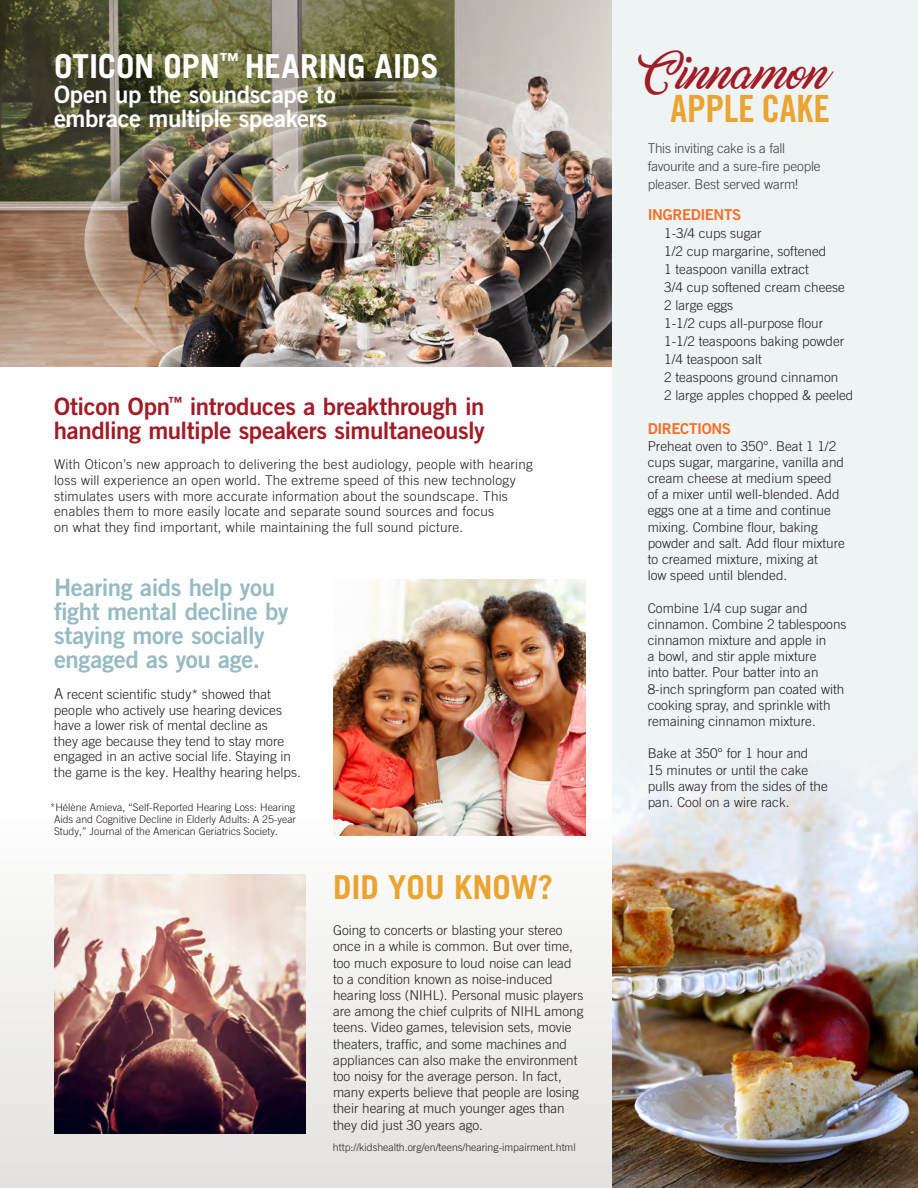
<style>
.page{position:relative;width:918px;height:1188px;background:#fff}
.page>*{position:absolute;margin:0;border:0;box-sizing:border-box;transform-origin:0 0}
.t1{font:37.5px "Trade Gothic LT Std Bd Cn 20";letter-spacing:-.005em;color:#eaa431}
.t2{font:37.5px "Marguerite";color:#a01c26}
.Oti_Header_25_29_whi{font:700 33px "Trade Gothic LT Std";letter-spacing:-.005em;color:#fff}
.t3{font:700 33px "Trade Gothic LT Std";color:#eaa431}
.t4{font:24px/24px "Trade Gothic LT Std Bd 2";letter-spacing:-.015em;color:#96bbc2}
.Head_31_37_Regular_l{font:24px/24px "Trade Gothic LT Std Bd 2";letter-spacing:-.015em;color:#a01c26}
.Oti_Subhead_20_26_wh{font:24px/24px "Trade Gothic LT Std Bd 2";letter-spacing:-.015em;color:#fff}
.t5{font:15px "Trade Gothic LT Std Bd 2";letter-spacing:-.025em;color:#f36f26}
.t6{font:300 13.5px/16.2px "Trade Gothic LT Std";color:#231f20}
.t7{font:300 13.5px/15.5px "Trade Gothic LT Std";letter-spacing:.02em;color:#231f20}
.t8{font:300 13.5px/18px "Trade Gothic LT Std";letter-spacing:-.01em;color:#3e3e3f}
.t9{font:300 10.5px/12.1px "Trade Gothic LT Std";color:#231f20;text-align:justify}
.s1{font-size:15px}
</style>
<div class="page">
<div style="left:0;top:807px;width:615px;height:381px;background:linear-gradient(to bottom,#fefefd,#e3e2de)"></div>
<div style="left:612px;top:0;width:306px;height:846px;background:#e8eff0"></div>
<img style="left:612px;top:774px;width:306px;height:414px">
<img style="left:333px;top:579px;width:252px;height:256px">
<img style="left:54px;top:875px;width:252px;height:259px">
<img style="left:0;top:0;width:612px;height:366px">
<p class="Oti_Header_25_29_whi" style="left:54px;top:46px;width:386px">OTICON OPN<sup>™</sup> HEARING AIDS</p>
<p class="Oti_Subhead_20_26_wh" style="left:54px;top:82px;width:283px">Open up the soundscape to embrace multiple speakers</p>
<p class="Head_31_37_Regular_l" style="left:54px;top:394px;width:432px">Oticon Opn<sup>™</sup> introduces a breakthrough in handling multiple speakers simultaneously</p>
<p class="t7" style="left:54px;top:457px;width:480px">With Oticon’s new approach to delivering the best audiology, people with hearing loss will experience an open world. The extreme speed of this new technology stimulates users with more accurate information about the soundscape. This enables them to more easily locate and separate sound sources and focus<br>on what they find important, while maintaining the full sound picture.</p>
<p class="t4" style="left:54px;top:575px;width:236px">Hearing aids help you fight mental decline by staying more socially engaged as you age.</p>
<p class="t6" style="left:54px;top:686px;width:248px;line-height:15.6px"><span class="s1">A</span> recent scientific study* showed that people who actively use hearing devices have a lower risk of mental decline as<br>they age because they tend to stay more engaged in an active social life. Staying in the game is the key. Healthy hearing helps.</p>
<p class="t9" style="left:54px;top:801px;width:244px;text-indent:-4px">*Hélène Amieva, “Self-Reported Hearing Loss: Hearing Aids and Cognitive Decline in Elderly Adults: A 25-year Study,” Journal of the American Geriatrics Society.</p>
<p class="t3" style="left:333px;top:867px;width:222px">DID YOU KNOW?</p>
<p class="t6" style="left:333px;top:922px;width:252px">Going to concerts or blasting your stereo once in a while is common. But over time, too much exposure to loud noise can lead to a condition known as noise-induced hearing loss (NIHL). Personal music players are among the chief culprits of NIHL among teens. Video games, television sets, movie theaters, traffic, and some machines and appliances can also make the environment too noisy for the average person. In fact, many experts believe that people are losing their hearing at much younger ages than they did just 30 years ago.</p>
<p class="t9" style="left:333px;top:1141px;width:244px">http://kidshealth.org/en/teens/hearing-impairment.html</p>
<p class="t2" style="left:648px;top:54px;width:181px">Cinnamon</p>
<p class="t1" style="left:670px;top:86px;width:161px">APPLE CAKE</p>
<p class="t8" style="left:648px;top:139px;width:174px">This inviting cake is a fall favourite and a sure-fire people pleaser. Best served warm!</p>
<p class="t5" style="left:648px;top:205px;width:95px">INGREDIENTS</p>
<p class="t6" style="left:664px;top:225px;width:99px">1-3/4 cups sugar</p>
<p class="t6" style="left:664px;top:243px;width:164px">1/2 cup margarine, softened</p>
<p class="t6" style="left:664px;top:261px;width:146px">1 teaspoon vanilla extract</p>
<p class="t6" style="left:664px;top:279px;width:182px">3/4 cup softened cream cheese</p>
<p class="t6" style="left:664px;top:297px;width:70px">2 large eggs</p>
<p class="t6" style="left:664px;top:315px;width:161px">1-1/2 cups all-purpose flour</p>
<p class="t6" style="left:664px;top:333px;width:182px">1-1/2 teaspoons baking powder</p>
<p class="t6" style="left:664px;top:351px;width:99px">1/4 teaspoon salt</p>
<p class="t6" style="left:664px;top:369px;width:176px">2 teaspoons ground cinnamon</p>
<p class="t6" style="left:664px;top:387px;width:191px">2 large apples chopped &amp; peeled</p>
<p class="t5" style="left:648px;top:420px;width:85px">DIRECTIONS</p>
<p class="t6" style="left:648px;top:437px;width:199px">Preheat oven to 350°. Beat 1 1/2 cups sugar, margarine, vanilla and cream cheese at medium speed of a mixer until well-blended. Add eggs one at a time and continue mixing. Combine flour, baking powder and salt. Add flour mixture to creamed mixture, mixing at<br>low speed until blended.</p>
<p class="t6" style="left:648px;top:599px;width:200px">Combine 1/4 cup sugar and cinnamon. Combine 2 tablespoons cinnamon mixture and apple in<br>a bowl, and stir apple mixture<br>into batter. Pour batter into an<br>8-inch springform pan coated with cooking spray, and sprinkle with remaining cinnamon mixture.</p>
<p class="t6" style="left:648px;top:745px;width:182px">Bake at 350° for 1 hour and<br>15 minutes or until the cake pulls away from the sides of the pan. Cool on a wire rack.</p>
</div>
